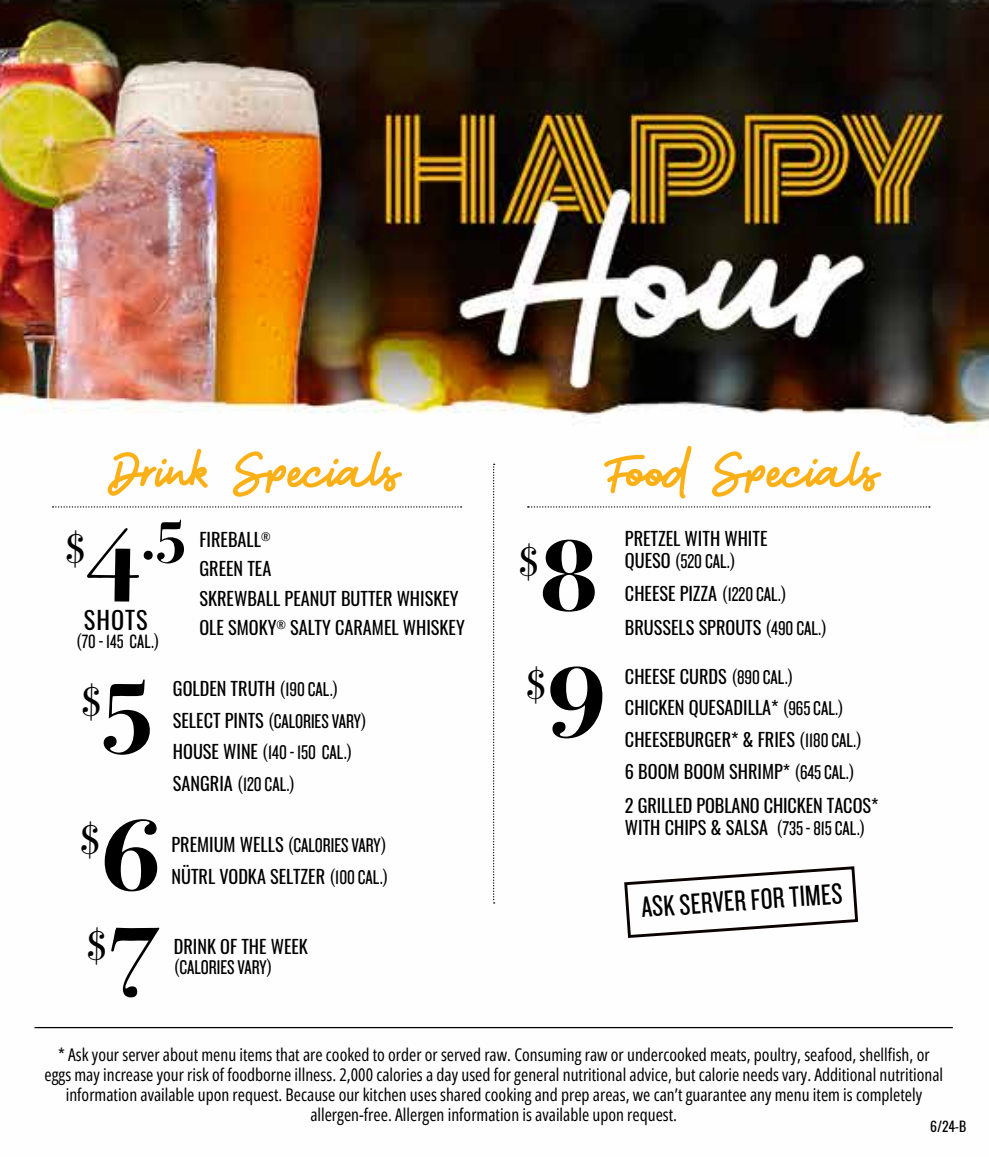
<style>
.page{position:relative;width:989px;height:1157px;background:#fff}
.page>*{position:absolute;margin:0;border:0;box-sizing:border-box;transform-origin:0 0}
.t1{font:700 107px "Bodoni Svty Two OSITCTT";color:#000}
.t2{font:700 62.5px "Bodoni Svty Two OSITCTT";color:#000}
.t3{font:61.25px "Brighter DEMO";color:#fcb017}
.t4{font:43.75px "Bodoni Svty Two OSITCTT";color:#000}
.t5{font:30.25px "Knockout HTF28 Junior Featherwt";color:#000}
.t6{font:24.25px "Oswald";letter-spacing:.04em;color:#000}
.t7{font:20.75px/31.5px "Knockout HTF28 Junior Featherwt";color:#000}
.t8{font:20px "Knockout HTF28 Junior Featherwt";letter-spacing:.005em;color:#000}
.t9{font:18.25px/31.5px "Oswald";color:#000}
.t10{font:17.5px/20px "Open Sans Condensed";color:#000;text-align:center}
.t11{font:13.75px "Oswald";color:#000}
.s1{font-size:107px}
.s2{font-family:"Knockout HTF28 Junior Featherwt";font-size:20.75px}
.s3{font-family:"Oswald";font-size:18.25px}
</style>
<div class="page">
<img style="left:0;top:0;width:988px;height:1029px">
<svg style="left:622px;top:865px;width:237px;height:74px"></svg>
<svg style="left:53px;top:506px;width:408px;height:2px"></svg>
<svg style="left:527px;top:506px;width:402px;height:2px"></svg>
<hr style="left:34px;top:1027px;width:918px;height:1px;background:#000">
<svg style="left:493px;top:464px;width:1px;height:439px"></svg>
<h3 class="t3" style="left:108px;top:445px;width:293px">Drink Specials</h3>
<h3 class="t3" style="left:604px;top:445px;width:276px">Food Specials</h3>
<h3 class="t4" style="left:64px;top:522px;width:26px">$</h3>
<h2 class="t2" style="left:87px;top:497px;width:99px"><span class="s1">4</span>.5</h2>
<h3 class="t6" style="left:84px;top:599px;width:65px">SHOTS</h3>
<p class="t8" style="left:76px;top:631px;width:85px">(70 - 145 CAL.)</p>
<p class="t9" style="left:199px;top:523px;width:267px;line-height:29.2px">FIREBALL<sup>®<br></sup>GREEN TEA<br>SKREWBALL PEANUT BUTTER WHISKEY<br>OLE SMOKY<sup>®</sup> SALTY CARAMEL WHISKEY</p>
<h3 class="t4" style="left:80px;top:675px;width:26px">$</h3>
<h1 class="t1" style="left:103px;top:632px;width:49px">5</h1>
<h3 class="t4" style="left:78px;top:813px;width:26px">$</h3>
<h1 class="t1" style="left:101px;top:791px;width:61px">6</h1>
<p class="t9" style="left:173px;top:671px;width:167px">GOLDEN TRUTH <span class="s2">(190 CAL.)</span></p>
<p class="t7" style="left:173px;top:705px;width:195px"><span class="s3">SELECT PINTS</span> (CALORIES VARY)<br><span class="s3">HOUSE WINE</span> (140 - 150 CAL.)<br><span class="s3">SANGRIA</span> (120 CAL.)</p>
<p class="t7" style="left:171px;top:830px;width:217px"><span class="s3">PREMIUM WELLS</span> (CALORIES VARY)</p>
<p class="t9" style="left:171px;top:859px;width:218px">NÜTRL VODKA SELTZER <span class="s2">(100 CAL.)</span></p>
<h3 class="t4" style="left:85px;top:919px;width:26px">$</h3>
<h1 class="t1" style="left:108px;top:875px;width:49px">7</h1>
<p class="t9" style="left:174px;top:929px;width:136px">DRINK OF THE WEEK</p>
<p class="t7" style="left:174px;top:951px;width:100px">(CALORIES VARY)</p>
<h3 class="t4" style="left:516px;top:535px;width:26px">$</h3>
<h1 class="t1" style="left:540px;top:512px;width:61px">8</h1>
<h3 class="t4" style="left:524px;top:658px;width:26px">$</h3>
<h1 class="t1" style="left:547px;top:615px;width:61px">9</h1>
<p class="t9" style="left:625px;top:521px;width:144px">PRETZEL WITH WHITE</p>
<p class="t7" style="left:625px;top:546px;width:112px"><span class="s3">QUESO</span> (520 CAL.)</p>
<p class="t9" style="left:625px;top:574px;width:203px;line-height:34px">CHEESE PIZZA <span class="s2">(1220 CAL.)<br></span>BRUSSELS SPROUTS <span class="s2">(490 CAL.)</span></p>
<p class="t9" style="left:625px;top:659px;width:239px">CHEESE CURDS <span class="s2">(890 CAL.)<br></span>CHICKEN QUESADILLA* <span class="s2">(965 CAL.)<br></span>CHEESEBURGER* &amp; FRIES <span class="s2">(1180 CAL.)<br></span>6 BOOM BOOM SHRIMP* <span class="s2">(645 CAL.)</span></p>
<p class="t9" style="left:625px;top:793px;width:255px;line-height:22px">2 GRILLED POBLANO CHICKEN TACOS*<br>WITH CHIPS &amp; SALSA <span class="s2">(735 - 815 CAL.)</span></p>
<h3 class="t5" style="left:640px;top:892px;width:203px;rotate:-4deg">ASK SERVER FOR TIMES</h3>
<p class="t10" style="left:45px;top:1044px;width:899px">* Ask your server about menu items that are cooked to order or served raw. Consuming raw or undercooked meats, poultry, seafood, shellfish, or eggs may increase your risk of foodborne illness. 2,000 calories a day used for general nutritional advice, but calorie needs vary. Additional nutritional information available upon request. Because our kitchen uses shared cooking and prep areas, we can’t guarantee any menu item is completely allergen-free. Allergen information is available upon request.</p>
<p class="t11" style="left:930px;top:1114px;width:38px">6/24-B</p>
</div>
